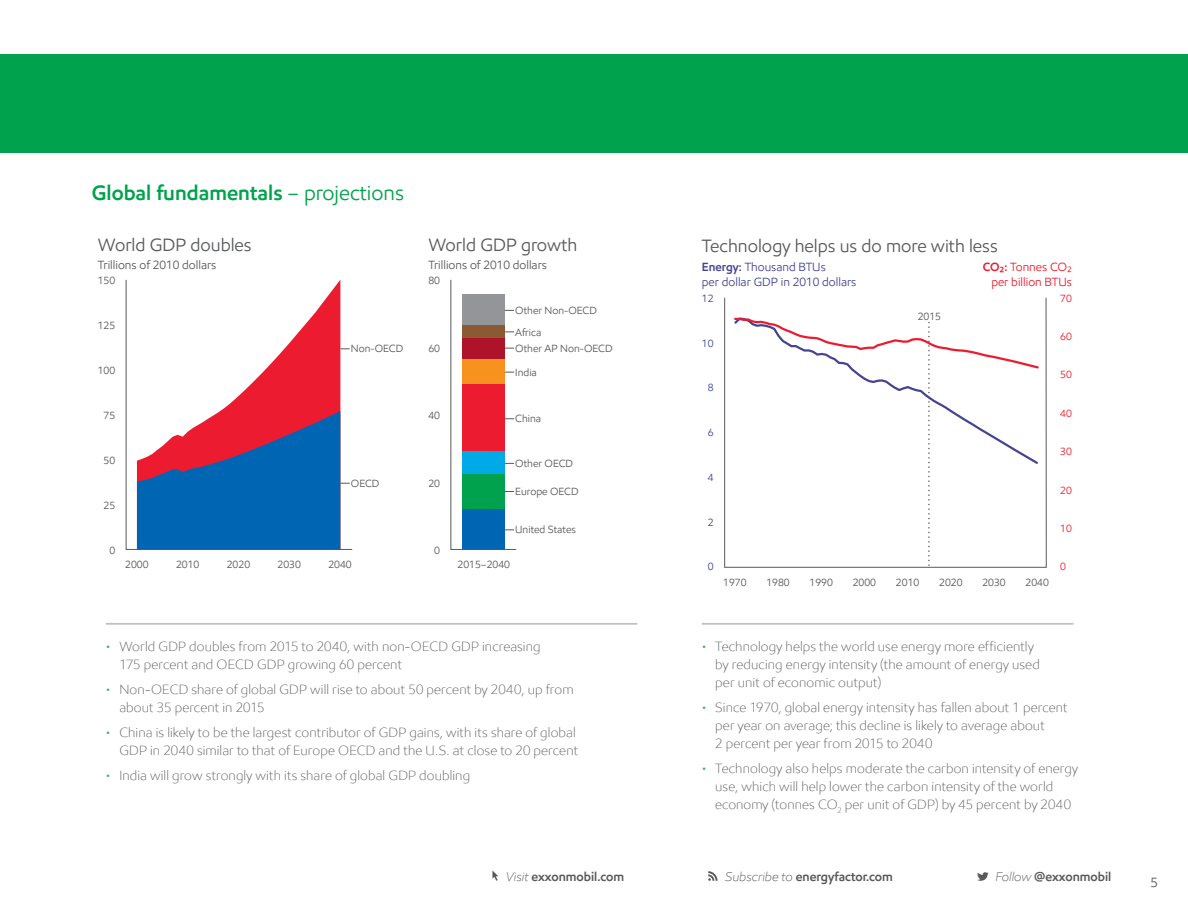
<style>
.page{position:relative;width:1188px;height:918px;background:#fff}
.page>*{position:absolute;margin:0;border:0;box-sizing:border-box;transform-origin:0 0}
.t1{font:600 21px "E Mprint";color:#00a24d}
.t2{font:18px "E Mprint";color:#58595b}
.t3{font:300 13.5px/18px "E Mprint";letter-spacing:.01em;color:#58595b}
.t4{font:13.5px "E Mprint";color:#58595b}
.t5{font:600 12.75px "E Mprint";color:#58595b}
.t6{font:12px "E Mprint";color:#58595b}
.t7{font:12px/15px "E Mprint";color:#454492}
.t8{font:12px/15px "E Mprint";color:#ed1b2f;text-align:right}
.t9{font:10.5px/21.5px "E Mprint";color:#58595b}
.t10{font:10.5px "E Mprint";color:#ed1b2f}
.t11{font:10.5px "E Mprint";color:#454492}
.s1{font-weight:400}
.s2{color:#36af67}
.s3{font-weight:600}
.s4{font-weight:300;font-style:italic}
</style>
<div class="page">
<div style="left:0;top:54px;width:1188px;height:99px;background:#00a24d"></div>
<svg style="left:125px;top:279px;width:228px;height:271px"></svg>
<svg style="left:137px;top:411px;width:213px;height:139px;background:#4f679f"></svg>
<svg style="left:450px;top:279px;width:67px;height:271px"></svg>
<hr style="left:106px;top:623px;width:531px;height:1px;background:#bcbec0">
<hr style="left:106px;top:624px;width:531px;height:1px;background:#bcbec0">
<hr style="left:702px;top:623px;width:371px;height:1px;background:#bcbec0">
<hr style="left:702px;top:624px;width:371px;height:1px;background:#bcbec0">
<svg style="left:734px;top:317px;width:305px;height:249px"></svg>
<div style="left:724px;top:297px;width:323px;height:271px;border:1px solid #58595b"></div>
<svg style="left:977px;top:872px;width:12px;height:9px"></svg>
<svg style="left:708px;top:871px;width:10px;height:10px"></svg>
<svg style="left:492px;top:870px;width:6px;height:11px"></svg>
<h1 class="t1" style="left:92px;top:180px;width:314px">Global fundamentals <span class="s1">– projections</span></h1>
<h2 class="t2" style="left:98px;top:234px;width:155px">World GDP doubles</h2>
<p class="t6" style="left:98px;top:257px;width:120px">Trillions of 2010 dollars</p>
<h2 class="t2" style="left:428px;top:234px;width:151px">World GDP growth</h2>
<p class="t6" style="left:428px;top:257px;width:120px">Trillions of 2010 dollars</p>
<p class="t9" style="left:98px;top:270px;width:19px">150</p>
<p class="t9" style="left:98px;top:315px;width:19px">125</p>
<p class="t9" style="left:98px;top:360px;width:19px">100</p>
<p class="t9" style="left:104px;top:405px;width:13px">75</p>
<p class="t9" style="left:104px;top:450px;width:13px">50</p>
<p class="t9" style="left:104px;top:495px;width:13px">25</p>
<p class="t9" style="left:109px;top:540px;width:7px">0</p>
<p class="t9" style="left:351px;top:338px;width:54px">Non-OECD</p>
<p class="t9" style="left:351px;top:472px;width:30px">OECD</p>
<p class="t9" style="left:428px;top:270px;width:13px">80</p>
<p class="t9" style="left:428px;top:337px;width:13px">60</p>
<p class="t9" style="left:428px;top:405px;width:13px">40</p>
<p class="t9" style="left:428px;top:472px;width:13px">20</p>
<p class="t9" style="left:434px;top:540px;width:7px">0</p>
<p class="t9" style="left:515px;top:300px;width:83px">Other Non-OECD<br>Africa</p>
<p class="t9" style="left:515px;top:337px;width:99px">Other AP Non-OECD</p>
<p class="t9" style="left:515px;top:361px;width:23px">India</p>
<p class="t9" style="left:515px;top:408px;width:27px">China</p>
<p class="t9" style="left:515px;top:453px;width:59px">Other OECD</p>
<p class="t9" style="left:515px;top:481px;width:65px">Europe OECD</p>
<p class="t9" style="left:515px;top:519px;width:62px">United States</p>
<p class="t9" style="left:125px;top:554px;width:25px">2000</p>
<p class="t9" style="left:176px;top:554px;width:25px">2010</p>
<p class="t9" style="left:227px;top:554px;width:25px">2020</p>
<p class="t9" style="left:278px;top:554px;width:25px">2030</p>
<p class="t9" style="left:328px;top:554px;width:25px">2040</p>
<p class="t9" style="left:458px;top:554px;width:54px">2015–2040</p>
<p class="t3" style="left:119px;top:638px;width:423px;text-indent:-14px"><span class="s2">•</span> World GDP doubles from 2015 to 2040, with non-OECD GDP increasing<br>175 percent and OECD GDP growing 60 percent</p>
<p class="t3" style="left:119px;top:680px;width:456px;text-indent:-14px"><span class="s2">•</span> Non-OECD share of global GDP will rise to about 50 percent by 2040, up from about 35 percent in 2015</p>
<p class="t3" style="left:106px;top:723px;width:474px;text-align:right"><span class="s2">•</span> China is likely to be the largest contributor of GDP gains, with its share of global<br>GDP in 2040 similar to that of Europe OECD and the U.S. at close to 20 percent</p>
<p class="t3" style="left:106px;top:766px;width:366px"><span class="s2">•</span> India will grow strongly with its share of global GDP doubling</p>
<h2 class="t2" style="left:702px;top:235px;width:297px">Technology helps us do more with less</h2>
<p class="t7" style="left:702px;top:260px;width:156px"><span class="s3">Energy:</span> Thousand BTUs<br>per dollar GDP in 2010 dollars</p>
<p class="t8" style="left:983px;top:260px;width:91px"><span class="s3">CO₂:</span> Tonnes CO₂ per billion BTUs</p>
<p class="t11" style="left:702px;top:292px;width:13px">12</p>
<p class="t11" style="left:702px;top:337px;width:13px">10</p>
<p class="t11" style="left:708px;top:381px;width:7px">8</p>
<p class="t11" style="left:708px;top:426px;width:7px">6</p>
<p class="t11" style="left:708px;top:471px;width:7px">4</p>
<p class="t11" style="left:708px;top:516px;width:7px">2</p>
<p class="t11" style="left:708px;top:560px;width:7px">0</p>
<p class="t9" style="left:918px;top:305px;width:25px">2015</p>
<p class="t9" style="left:723px;top:572px;width:25px">1970</p>
<p class="t9" style="left:766px;top:572px;width:25px">1980</p>
<p class="t9" style="left:810px;top:572px;width:25px">1990</p>
<p class="t9" style="left:853px;top:572px;width:25px">2000</p>
<p class="t9" style="left:896px;top:572px;width:25px">2010</p>
<p class="t9" style="left:939px;top:572px;width:25px">2020</p>
<p class="t9" style="left:982px;top:572px;width:25px">2030</p>
<p class="t9" style="left:1026px;top:572px;width:25px">2040</p>
<p class="t10" style="left:1060px;top:292px;width:13px">70</p>
<p class="t10" style="left:1060px;top:330px;width:13px">60</p>
<p class="t10" style="left:1060px;top:368px;width:13px">50</p>
<p class="t10" style="left:1060px;top:407px;width:13px">40</p>
<p class="t10" style="left:1060px;top:445px;width:13px">30</p>
<p class="t10" style="left:1060px;top:484px;width:13px">20</p>
<p class="t10" style="left:1060px;top:522px;width:13px">10</p>
<p class="t10" style="left:1060px;top:560px;width:7px">0</p>
<p class="t3" style="left:715px;top:638px;width:326px;text-indent:-14px"><span class="s2">•</span> Technology helps the world use energy more efficiently by reducing energy intensity (the amount of energy used per unit of economic output)</p>
<p class="t3" style="left:715px;top:698px;width:354px;text-indent:-14px"><span class="s2">•</span> Since 1970, global energy intensity has fallen about 1 percent per year on average; this decline is likely to average about<br>2 percent per year from 2015 to 2040</p>
<p class="t3" style="left:715px;top:759px;width:364px;text-indent:-14px"><span class="s2">•</span> Technology also helps moderate the carbon intensity of energy use, which will help lower the carbon intensity of the world economy (tonnes CO<sub>2</sub> per unit of GDP) by 45 percent by 2040</p>
<p class="t5" style="left:506px;top:869px;width:120px"><span class="s4">Visit</span> exxonmobil.com</p>
<p class="t5" style="left:725px;top:869px;width:169px"><span class="s4">Subscribe to</span> energyfactor.com</p>
<p class="t5" style="left:995px;top:869px;width:117px"><span class="s4">Follow</span> @exxonmobil</p>
<p class="t4" style="left:1151px;top:874px;width:9px">5</p>
</div>
